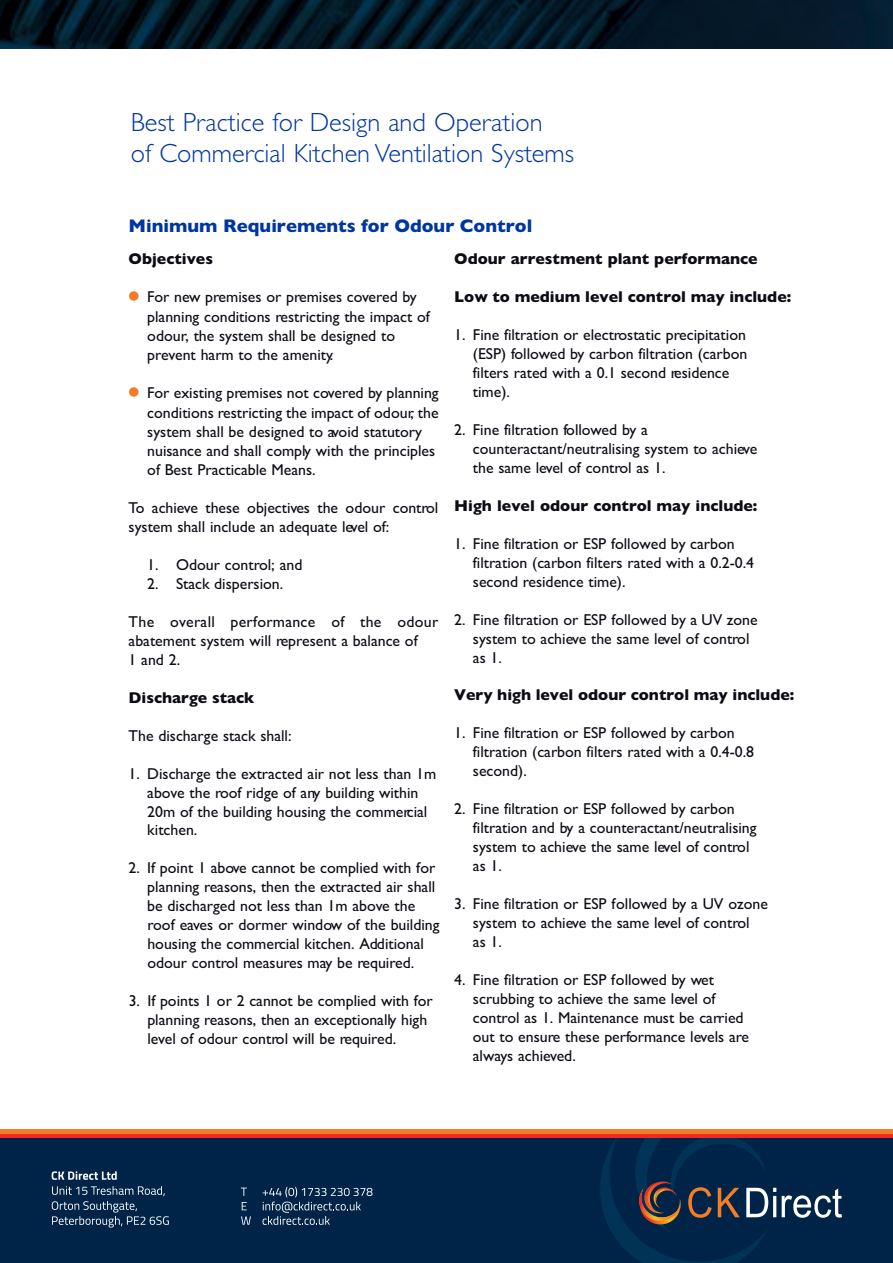
<style>
.page{position:relative;width:893px;height:1263px;background:#fff}
.page>*{position:absolute;margin:0;border:0;box-sizing:border-box;transform-origin:0 0}
.t1{font:300 26.4px/31.7px "Gill Sans";color:#0036a0}
.t2{font:700 18.45px "Gill Sans";color:#0036a0}
.t3{font:15.75px/19px "Gill Sans";color:#0e0b15}
.t4{font:700 15.75px "Gill Sans";color:#0e0b15}
</style>
<div class="page">
<img style="left:0;top:0;width:893px;height:48px">
<div style="left:0;top:1137px;width:893px;height:126px;background:#002447"></div>
<svg style="left:52px;top:1171px;width:65px;height:9px"></svg>
<svg style="left:52px;top:1186px;width:117px;height:41px"></svg>
<svg style="left:241px;top:1187px;width:6px;height:9px"></svg>
<svg style="left:242px;top:1202px;width:5px;height:8px"></svg>
<svg style="left:241px;top:1216px;width:10px;height:9px"></svg>
<svg style="left:263px;top:1187px;width:109px;height:38px"></svg>
<svg style="left:782px;top:1188px;width:60px;height:30px"></svg>
<svg style="left:600px;top:1138px;width:176px;height:125px"></svg>
<div style="left:0;top:1129px;width:893px;height:5px;background:#f47d23"></div>
<hr style="left:0;top:1134px;width:893px;height:4px;background:#ee2a25">
<div style="left:129px;top:291px;width:10px;height:10px;background:#f47d23;border-radius:50%"></div>
<div style="left:129px;top:387px;width:10px;height:10px;background:#f47d23;border-radius:50%"></div>
<p class="t1" style="left:131px;top:105px;width:445px">Best Practice for Design and Operation<br>of Commercial Kitchen Ventilation Systems</p>
<p class="t2" style="left:129px;top:212px;width:405px">Minimum Requirements for Odour Control</p>
<p class="t4" style="left:129px;top:246px;width:86px">Objectives</p>
<p class="t3" style="left:147px;top:287px;width:284px">For new premises or premises covered by planning conditions restricting the impact of odour, the system shall be designed to prevent harm to the amenity.</p>
<p class="t3" style="left:147px;top:383px;width:293px">For existing premises not covered by planning conditions restricting the impact of odour, the system shall be designed to avoid statutory nuisance and shall comply with the principles of Best Practicable Means.</p>
<p class="t3" style="left:129px;top:498px;width:311px">To achieve these objectives the odour control system shall include an adequate level of:</p>
<p class="t3" style="left:147px;top:555px;width:157px">1. Odour control; and</p>
<p class="t3" style="left:147px;top:574px;width:137px">2. Stack dispersion.</p>
<p class="t3" style="left:129px;top:612px;width:311px">The overall performance of the odour abatement system will represent a balance of<br>1 and 2.</p>
<p class="t4" style="left:129px;top:685px;width:127px">Discharge stack</p>
<p class="t3" style="left:129px;top:725px;width:164px">The discharge stack shall:</p>
<p class="t3" style="left:147px;top:763px;width:290px;text-indent:-19px">1. Discharge the extracted air not less than 1m above the roof ridge of any building within 20m of the building housing the commercial kitchen.</p>
<p class="t3" style="left:147px;top:858px;width:294px;text-indent:-19px">2. If point 1 above cannot be complied with for planning reasons, then the extracted air shall be discharged not less than 1m above the roof eaves or dormer window of the building housing the commercial kitchen. Additional odour control measures may be required.</p>
<p class="t3" style="left:147px;top:991px;width:287px;text-indent:-19px">3. If points 1 or 2 cannot be complied with for planning reasons, then an exceptionally high level of odour control will be required.</p>
<p class="t4" style="left:454px;top:246px;width:305px">Odour arrestment plant performance</p>
<p class="t4" style="left:454px;top:284px;width:339px">Low to medium level control may include:</p>
<p class="t3" style="left:473px;top:325px;width:276px;text-indent:-19px">1. Fine filtration or electrostatic precipitation (ESP) followed by carbon filtration (carbon filters rated with a 0.1 second residence time).</p>
<p class="t3" style="left:473px;top:420px;width:286px;text-indent:-19px">2. Fine filtration followed by a counteractant/neutralising system to achieve the same level of control as 1.</p>
<p class="t4" style="left:454px;top:493px;width:305px">High level odour control may include:</p>
<p class="t3" style="left:473px;top:534px;width:283px;text-indent:-19px">1. Fine filtration or ESP followed by carbon filtration (carbon filters rated with a 0.2-0.4 second residence time).</p>
<p class="t3" style="left:473px;top:610px;width:286px;text-indent:-19px">2. Fine filtration or ESP followed by a UV zone system to achieve the same level of control as 1.</p>
<p class="t4" style="left:454px;top:682px;width:342px">Very high level odour control may include:</p>
<p class="t3" style="left:473px;top:723px;width:283px;text-indent:-19px">1. Fine filtration or ESP followed by carbon filtration (carbon filters rated with a 0.4-0.8 second).</p>
<p class="t3" style="left:473px;top:799px;width:285px;text-indent:-19px">2. Fine filtration or ESP followed by carbon filtration and by a counteractant/neutralising system to achieve the same level of control as 1.</p>
<p class="t3" style="left:473px;top:894px;width:296px;text-indent:-19px">3. Fine filtration or ESP followed by a UV ozone system to achieve the same level of control<br>as 1.</p>
<p class="t3" style="left:473px;top:970px;width:278px;text-indent:-18px">4. Fine filtration or ESP followed by wet scrubbing to achieve the same level of control as 1. Maintenance must be carried out to ensure these performance levels are always achieved.</p>
</div>
